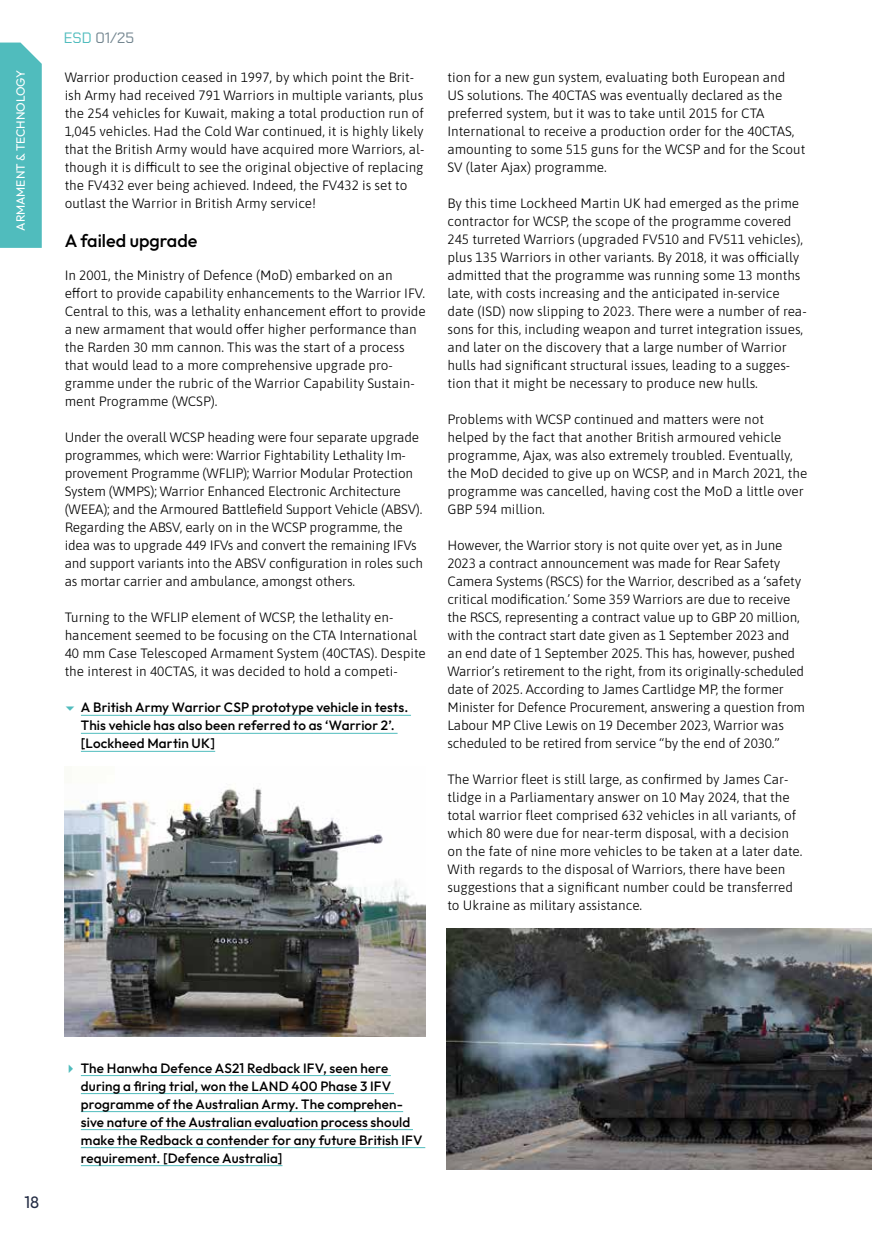
<style>
.page{position:relative;width:872px;height:1234px;background:#fff}
.page>*{position:absolute;margin:0;border:0;box-sizing:border-box;transform-origin:0 0}
.t1{font:500 18px "Outfit";color:#000}
.t2{font:16.5px "Outfit";color:#222b43}
.t3{font:15px "Chakra Petch";color:#748690}
.t4{font:300 13.5px/18px "Asap";color:#000}
.t5{font:500 13.5px/18px "Outfit";letter-spacing:.01em;color:#000}
.t6{font:12px "Outfit";color:#fff}
.s1{color:#50bcbd}
</style>
<div class="page">
<div style="left:0;top:43px;width:42px;height:205px;background:#50bcbd"></div>
<img style="left:65px;top:788px;width:360px;height:248px">
<hr style="left:81px;top:714px;width:330px;height:1px;background:#50bcbd">
<hr style="left:81px;top:732px;width:316px;height:1px;background:#50bcbd">
<hr style="left:81px;top:750px;width:134px;height:1px;background:#50bcbd">
<img style="left:446px;top:928px;width:426px;height:241px">
<hr style="left:81px;top:1074px;width:310px;height:1px;background:#50bcbd">
<hr style="left:81px;top:1092px;width:313px;height:1px;background:#50bcbd">
<hr style="left:81px;top:1110px;width:322px;height:1px;background:#50bcbd">
<hr style="left:81px;top:1128px;width:332px;height:1px;background:#50bcbd">
<hr style="left:81px;top:1146px;width:344px;height:1px;background:#50bcbd">
<hr style="left:81px;top:1164px;width:201px;height:1px;background:#50bcbd">
<p class="t3" style="left:64px;top:29px;width:72px"><span class="s1">ESD</span> 01/25</p>
<p class="t6" style="left:13px;top:230px;width:162px;rotate:-90deg">ARMAMENT &amp; TECHNOLOGY</p>
<p class="t4" style="left:447px;top:67px;width:359px">tion for a new gun system, evaluating both European and<br>US solutions. The 40CTAS was eventually declared as the preferred system, but it was to take until 2015 for CTA International to receive a production order for the 40CTAS, amounting to some 515 guns for the WCSP and for the Scout SV (later Ajax) programme.</p>
<p class="t4" style="left:65px;top:67px;width:361px">Warrior production ceased in 1997, by which point the Brit&shy;ish Army had received 791 Warriors in multiple variants, plus the 254 vehicles for Kuwait, making a total production run of 1,045 vehicles. Had the Cold War continued, it is highly likely that the British Army would have acquired more Warriors, al&shy;though it is difficult to see the original objective of replacing the FV432 ever being achieved. Indeed, the FV432 is set to outlast the Warrior in British Army service!</p>
<p class="t1" style="left:65px;top:229px;width:134px">A failed upgrade</p>
<p class="t4" style="left:65px;top:265px;width:363px">In 2001, the Ministry of Defence (MoD) embarked on an effort to provide capability enhancements to the Warrior IFV.<br>Central to this, was a lethality enhancement effort to provide a new armament that would offer higher performance than the Rarden 30 mm cannon. This was the start of a process that would lead to a more comprehensive upgrade pro&shy;gramme under the rubric of the Warrior Capability Sustain&shy;ment Programme (WCSP).</p>
<p class="t4" style="left:65px;top:427px;width:360px">Under the overall WCSP heading were four separate upgrade programmes, which were: Warrior Fightability Lethality Im&shy;provement Programme (WFLIP); Warrior Modular Protection System (WMPS); Warrior Enhanced Electronic Architecture (WEEA); and the Armoured Battlefield Support Vehicle (ABSV).<br>Regarding the ABSV, early on in the WCSP programme, the idea was to upgrade 449 IFVs and convert the remaining IFVs and support variants into the ABSV configuration in roles such as mortar carrier and ambulance, amongst others.</p>
<p class="t4" style="left:65px;top:607px;width:363px">Turning to the WFLIP element of WCSP, the lethality en&shy;hancement seemed to be focusing on the CTA International 40 mm Case Telescoped Armament System (40CTAS). Despite the interest in 40CTAS, it was decided to hold a competi-</p>
<p class="t5" style="left:81px;top:698px;width:329px">A British Army Warrior CSP prototype vehicle in tests.<br>This vehicle has also been referred to as ‘Warrior 2’. [Lockheed Martin UK]</p>
<p class="t4" style="left:447px;top:193px;width:361px">By this time Lockheed Martin UK had emerged as the prime contractor for WCSP, the scope of the programme covered 245 turreted Warriors (upgraded FV510 and FV511 vehicles), plus 135 Warriors in other variants. By 2018, it was officially admitted that the programme was running some 13 months late, with costs increasing and the anticipated in-service date (ISD) now slipping to 2023. There were a number of rea&shy;sons for this, including weapon and turret integration issues, and later on the discovery that a large number of Warrior hulls had significant structural issues, leading to a sugges&shy;tion that it might be necessary to produce new hulls.</p>
<p class="t4" style="left:447px;top:409px;width:361px">Problems with WCSP continued and matters were not helped by the fact that another British armoured vehicle programme, Ajax, was also extremely troubled. Eventually, the MoD decided to give up on WCSP, and in March 2021, the programme was cancelled, having cost the MoD a little over GBP 594 million.</p>
<p class="t4" style="left:447px;top:535px;width:359px">However, the Warrior story is not quite over yet, as in June 2023 a contract announcement was made for Rear Safety Camera Systems (RSCS) for the Warrior, described as a ‘safety critical modification.’ Some 359 Warriors are due to receive the RSCS, representing a contract value up to GBP 20 million, with the contract start date given as 1 September 2023 and an end date of 1 September 2025. This has, however, pushed Warrior’s retirement to the right, from its originally-scheduled date of 2025. According to James Cartlidge MP, the former Minister for Defence Procurement, answering a question from Labour MP Clive Lewis on 19 December 2023, Warrior was scheduled to be retired from service “by the end of 2030.”</p>
<p class="t4" style="left:447px;top:769px;width:356px">The Warrior fleet is still large, as confirmed by James Car&shy;tlidge in a Parliamentary answer on 10 May 2024, that the total warrior fleet comprised 632 vehicles in all variants, of which 80 were due for near-term disposal, with a decision on the fate of nine more vehicles to be taken at a later date.<br>With regards to the disposal of Warriors, there have been suggestions that a significant number could be transferred to Ukraine as military assistance.</p>
<p class="t2" style="left:24px;top:1191px;width:16px">18</p>
<p class="t5" style="left:81px;top:1058px;width:343px">The Hanwha Defence AS21 Redback IFV, seen here during a firing trial, won the LAND 400 Phase 3 IFV programme of the Australian Army. The comprehen&shy;sive nature of the Australian evaluation process should make the Redback a contender for any future British IFV requirement. [Defence Australia]</p>
</div>
